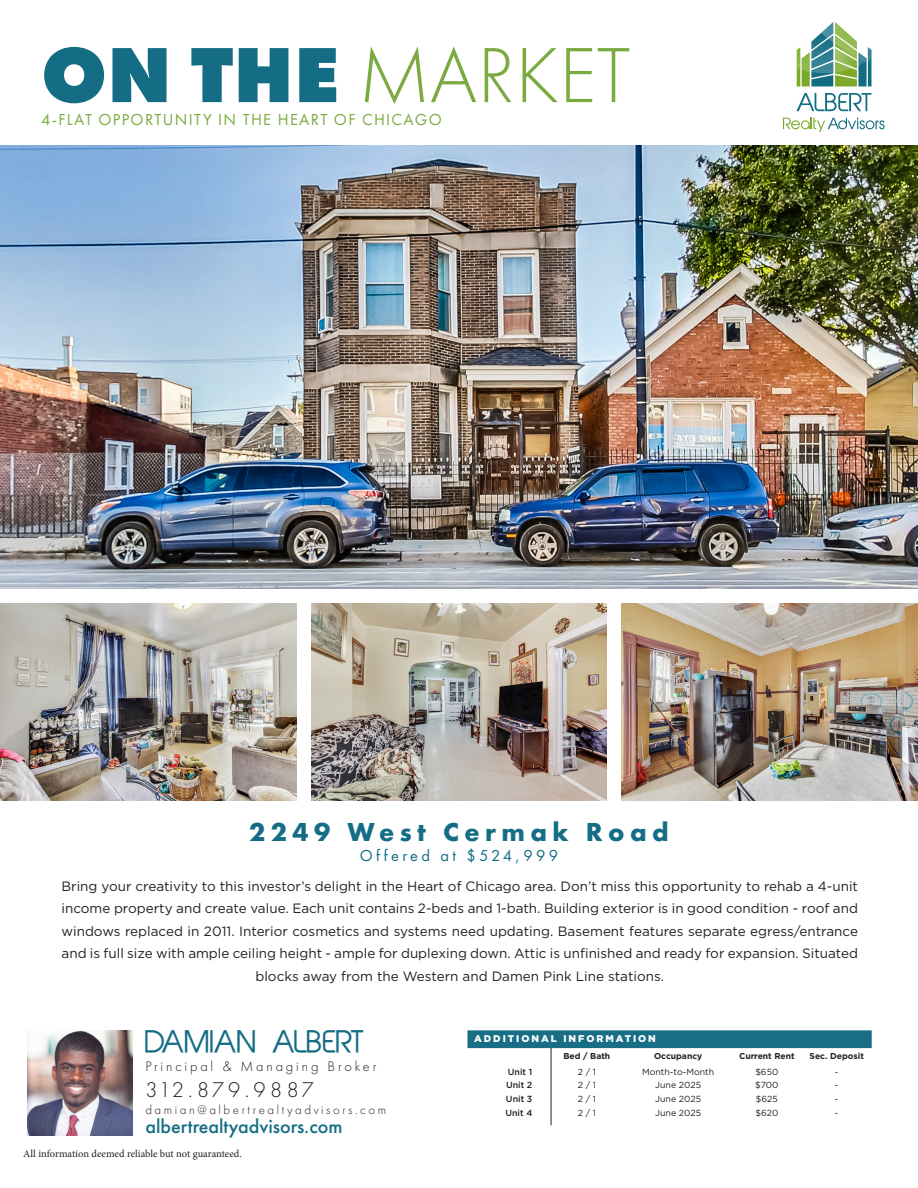
<style>
.page{position:relative;width:918px;height:1188px;background:#fff}
.page>*{position:absolute;margin:0;border:0;box-sizing:border-box;transform-origin:0 0}
.t1{font:300 81px "Futura PT";color:#7aaa40}
.t2{font:28.65px "Abeatby Kai";color:#146d85}
.t3{font:700 27px "Futura PT";letter-spacing:.2em;color:#146d85}
.t4{font:300 22.05px "Futura PT";letter-spacing:.135em;color:#231f20}
.t5{font:500 20.1px "Futura PT";color:#146d85}
.t6{font:16.5px "Futura PT";letter-spacing:.08em;color:#7aaa40}
.t7{font:16.5px "Futura PT";letter-spacing:.2em;color:#146d85}
.t8{font:300 14.4px "Futura PT";letter-spacing:.2em;color:#231f20}
.t9{font:13.5px/22.5px "Gotham Pro";color:#231f20;text-align:center}
.t10{font:300 12.9px "Futura PT";letter-spacing:.2em;color:#231f20}
.t11{font:10.5px "Minion Pro";color:#231f20}
.t12{font:900 9.75px "Gotham Pro";letter-spacing:.2em;color:#fff}
.t13{font:8.85px "Gotham Pro";color:#231f20}
.t14{font:500 8.85px "Gotham Pro";color:#231f20}
.t15{font:700 8.55px "Gotham Pro";color:#231f20}
.s1{font-weight:800;color:#146d84}
</style>
<div class="page">
<img style="left:1px;top:146px;width:916px;height:443px">
<img style="left:1px;top:604px;width:295px;height:197px">
<img style="left:311px;top:604px;width:296px;height:197px">
<img style="left:622px;top:604px;width:295px;height:197px">
<svg style="left:797px;top:22px;width:74px;height:64px"></svg>
<svg style="left:797px;top:93px;width:74px;height:18px"></svg>
<svg style="left:783px;top:118px;width:102px;height:14px"></svg>
<img style="left:27px;top:1030px;width:106px;height:106px">
<hr style="left:551px;top:1047px;width:1px;height:78px;background:#231f20">
<div style="left:467px;top:1030px;width:405px;height:18px;background:#176e85"></div>
<p class="t1" style="left:41px;top:29px;width:591px"><span class="s1">ON THE</span> MARKET</p>
<p class="t6" style="left:41px;top:110px;width:402px">4-FLAT OPPORTUNITY IN THE HEART OF CHICAGO</p>
<p class="t3" style="left:249px;top:815px;width:421px">2249 West Cermak Road</p>
<p class="t7" style="left:360px;top:846px;width:200px">Offered at $524,999</p>
<p class="t9" style="left:62px;top:875px;width:798px">Bring your creativity to this investor’s delight in the Heart of Chicago area. Don’t miss this opportunity to rehab a 4-unit income property and create value. Each unit contains 2-beds and 1-bath. Building exterior is in good condition - roof and windows replaced in 2011. Interior cosmetics and systems need updating. Basement features separate egress/entrance and is full size with ample ceiling height - ample for duplexing down. Attic is unfinished and ready for expansion. Situated blocks away from the Western and Damen Pink Line stations.</p>
<p class="t2" style="left:145px;top:1030px;width:221px">DAMIAN ALBERT</p>
<p class="t8" style="left:145px;top:1058px;width:233px">Principal &amp; Managing Broker</p>
<p class="t4" style="left:145px;top:1077px;width:170px">312.879.9887</p>
<p class="t10" style="left:145px;top:1103px;width:242px">damian@albertrealtyadvisors.com</p>
<p class="t5" style="left:145px;top:1114px;width:199px">albertrealtyadvisors.com</p>
<p class="t11" style="left:23px;top:1146px;width:220px">All information deemed reliable but not guaranteed.</p>
<p class="t12" style="left:474px;top:1033px;width:183px">ADDITIONAL INFORMATION</p>
<p class="t15" style="left:563px;top:1051px;width:48px">Bed / Bath</p>
<p class="t15" style="left:654px;top:1051px;width:50px">Occupancy</p>
<p class="t15" style="left:739px;top:1051px;width:57px">Current Rent</p>
<p class="t15" style="left:810px;top:1051px;width:56px">Sec. Deposit</p>
<p class="t14" style="left:508px;top:1066px;width:26px">Unit 1</p>
<p class="t13" style="left:578px;top:1067px;width:20px">2 / 1</p>
<p class="t13" style="left:642px;top:1067px;width:73px">Month-to-Month</p>
<p class="t13" style="left:755px;top:1067px;width:25px">$650</p>
<p class="t13" style="left:835px;top:1067px;width:5px">-</p>
<p class="t14" style="left:506px;top:1080px;width:28px">Unit 2</p>
<p class="t13" style="left:578px;top:1080px;width:20px">2 / 1</p>
<p class="t13" style="left:655px;top:1080px;width:47px">June 2025</p>
<p class="t13" style="left:755px;top:1080px;width:25px">$700</p>
<p class="t13" style="left:835px;top:1080px;width:5px">-</p>
<p class="t14" style="left:506px;top:1094px;width:28px">Unit 3</p>
<p class="t13" style="left:578px;top:1094px;width:20px">2 / 1</p>
<p class="t13" style="left:655px;top:1094px;width:47px">June 2025</p>
<p class="t13" style="left:756px;top:1094px;width:24px">$625</p>
<p class="t13" style="left:835px;top:1094px;width:5px">-</p>
<p class="t14" style="left:505px;top:1108px;width:28px">Unit 4</p>
<p class="t13" style="left:578px;top:1108px;width:20px">2 / 1</p>
<p class="t13" style="left:655px;top:1108px;width:47px">June 2025</p>
<p class="t13" style="left:755px;top:1108px;width:24px">$620</p>
<p class="t13" style="left:835px;top:1108px;width:5px">-</p>
</div>
